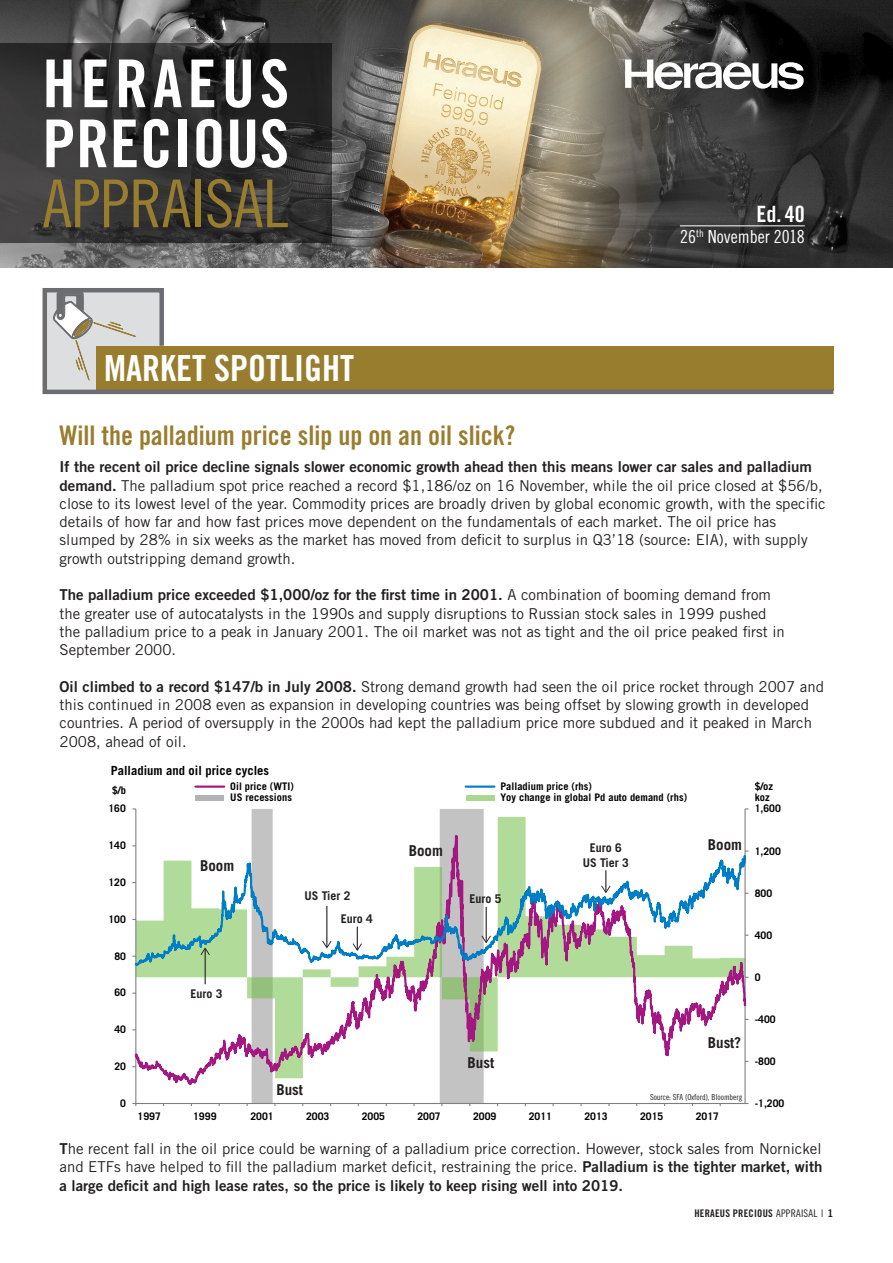
<style>
.page{position:relative;width:893px;height:1263px;background:#fff}
.page>*{position:absolute;margin:0;border:0;box-sizing:border-box;transform-origin:0 0}
.t1{font:66px "Trade Gothic LT Std Cn 18";letter-spacing:-.005em;color:#997d2e}
.t2{font:66px "Trade Gothic LT Std Bd Cn 20";letter-spacing:.01em;color:#fff}
.t3{font:66px "Trade Gothic LT Std Bd Cn 20";letter-spacing:.075em;color:#fff}
.Kapitel_groß{font:36px "Trade Gothic LT Std Bd Cn 20";color:#fff}
.Headline{font:27px "Trade Gothic LT Std Bd Cn 20";color:#997d2e}
.t4{font:22.5px "Trade Gothic LT Std Bd Cn 20";color:#fff}
.t5{font:18px "Trade Gothic LT Std Cn 18";color:#fff}
.Paragraph_Style_2{font:15px/18.3px "Trade Gothic LT Std";color:#231f20}
.t6{font:700 15px "Trade Gothic LT Std";color:#231f20}
.t7{font:700 12.6px "Trade Gothic LT Std";color:#000001}
.t8{font:700 12px/23.4px "Trade Gothic LT Std";color:#231f20}
.t9{font:700 10.5px "Trade Gothic LT Std";color:#000001}
.t10{font:10.5px "Trade Gothic LT Std Bd Cn 20";letter-spacing:.02em;color:#231f20}
.t11{font:8.25px "Trade Gothic LT Std Cn 18";color:#231f20}
.s1{font-family:"Trade Gothic LT Std Bd 2"}
.s2{font-family:"Trade Gothic LT Std Cn 18"}
.s3{font-family:"Trade Gothic LT Std";font-weight:300}
</style>
<div class="page">
<img style="left:0;top:0;width:893px;height:268px">
<svg style="left:625px;top:60px;width:179px;height:29px"></svg>
<svg style="left:0;top:44px;width:332px;height:199px;background:#313030"></svg>
<svg style="left:42px;top:288px;width:792px;height:107px"></svg>
<svg style="left:53px;top:292px;width:83px;height:92px;background:#c4bead"></svg>
<hr style="left:680px;top:225px;width:125px;height:1px;background:#fff">
<svg style="left:132px;top:785px;width:616px;height:321px"></svg>
<p class="t3" style="left:43px;top:44px;width:248px">HERAEUS</p>
<p class="t2" style="left:43px;top:104px;width:248px">PRECIOUS</p>
<p class="t1" style="left:43px;top:164px;width:247px">APPRAISAL</p>
<p class="Kapitel_groß" style="left:104px;top:346px;width:251px">MARKET SPOTLIGHT</p>
<p class="Headline" style="left:60px;top:419px;width:457px">Will the palladium price slip up on an oil slick?</p>
<p class="t4" style="left:757px;top:200px;width:50px">Ed. 40</p>
<p class="t5" style="left:680px;top:226px;width:126px">26<sup>th</sup> November 2018</p>
<p class="Paragraph_Style_2" style="left:60px;top:457px;width:768px"><span class="s1">If the recent oil price decline signals slower economic growth ahead then this means lower car sales and palladium demand.</span> The palladium spot price reached a record $1,186/oz on 16 November, while the oil price closed at $56/b, close to its lowest level of the year. Commodity prices are broadly driven by global economic growth, with the specific details of how far and how fast prices move dependent on the fundamentals of each market. The oil price has slumped by 28% in six weeks as the market has moved from deficit to surplus in Q3’18 (source: EIA), with supply growth outstripping demand growth.</p>
<p class="Paragraph_Style_2" style="left:60px;top:586px;width:727px"><span class="s1">The palladium price exceeded $1,000/oz for the first time in 2001.</span> A combination of booming demand from the greater use of autocatalysts in the 1990s and supply disruptions to Russian stock sales in 1999 pushed the palladium price to a peak in January 2001. The oil market was not as tight and the oil price peaked first in September 2000.</p>
<p class="Paragraph_Style_2" style="left:60px;top:677px;width:766px"><span class="s1">Oil climbed to a record $147/b in July 2008.</span> Strong demand growth had seen the oil price rocket through 2007 and this continued in 2008 even as expansion in developing countries was being offset by slowing growth in developed countries. A period of oversupply in the 2000s had kept the palladium price more subdued and it peaked in March 2008, ahead of oil.</p>
<p class="t7" style="left:111px;top:763px;width:160px">Palladium and oil price cycles</p>
<p class="t9" style="left:230px;top:791px;width:63px">US recessions</p>
<p class="t9" style="left:500px;top:791px;width:188px">Yoy change in global Pd auto demand (rhs)</p>
<p class="t9" style="left:230px;top:780px;width:65px">Oil price (WTI)</p>
<p class="t9" style="left:500px;top:780px;width:93px">Palladium price (rhs)</p>
<p class="t9" style="left:112px;top:784px;width:15px">$/b</p>
<p class="t9" style="left:109px;top:802px;width:19px">160</p>
<p class="t9" style="left:109px;top:839px;width:19px">140</p>
<p class="t9" style="left:109px;top:876px;width:19px">120</p>
<p class="t9" style="left:109px;top:913px;width:19px">100</p>
<p class="t9" style="left:114px;top:949px;width:13px">80</p>
<p class="t9" style="left:114px;top:986px;width:13px">60</p>
<p class="t9" style="left:114px;top:1023px;width:13px">40</p>
<p class="t9" style="left:114px;top:1060px;width:13px">20</p>
<p class="t6" style="left:200px;top:857px;width:36px">Boom</p>
<p class="t8" style="left:190px;top:982px;width:34px">Euro 3</p>
<p class="t6" style="left:409px;top:841px;width:36px">Boom</p>
<p class="t8" style="left:341px;top:883px;width:34px;text-indent:-36px">US Tier 2<br>Euro 4</p>
<p class="t8" style="left:469px;top:887px;width:34px">Euro 5</p>
<p class="t6" style="left:468px;top:1053px;width:28px">Bust</p>
<p class="t8" style="left:583px;top:840px;width:48px;line-height:14.4px;text-align:center">Euro 6<br>US Tier 3</p>
<p class="t6" style="left:708px;top:835px;width:36px">Boom</p>
<p class="t6" style="left:708px;top:1033px;width:35px">Bust?</p>
<p class="t9" style="left:120px;top:1097px;width:7px">0</p>
<p class="t6" style="left:276px;top:1080px;width:28px">Bust</p>
<p class="t11" style="left:650px;top:1092px;width:94px">Source: SFA (Oxford), Bloomberg</p>
<p class="t9" style="left:138px;top:1110px;width:25px">1997</p>
<p class="t9" style="left:193px;top:1110px;width:25px">1999</p>
<p class="t9" style="left:250px;top:1110px;width:25px">2001</p>
<p class="t9" style="left:306px;top:1110px;width:25px">2003</p>
<p class="t9" style="left:362px;top:1110px;width:25px">2005</p>
<p class="t9" style="left:417px;top:1110px;width:25px">2007</p>
<p class="t9" style="left:473px;top:1110px;width:25px">2009</p>
<p class="t9" style="left:529px;top:1110px;width:25px">2011</p>
<p class="t9" style="left:584px;top:1110px;width:25px">2013</p>
<p class="t9" style="left:640px;top:1110px;width:25px">2015</p>
<p class="t9" style="left:696px;top:1110px;width:25px">2017</p>
<p class="t9" style="left:755px;top:780px;width:20px">$/oz</p>
<p class="t9" style="left:755px;top:791px;width:17px">koz</p>
<p class="t9" style="left:755px;top:802px;width:28px">1,600</p>
<p class="t9" style="left:755px;top:844px;width:28px">1,200</p>
<p class="t9" style="left:755px;top:886px;width:19px">800</p>
<p class="t9" style="left:755px;top:928px;width:19px">400</p>
<p class="t9" style="left:755px;top:970px;width:7px">0</p>
<p class="t9" style="left:755px;top:1012px;width:22px">-400</p>
<p class="t9" style="left:755px;top:1054px;width:22px">-800</p>
<p class="t9" style="left:755px;top:1097px;width:31px">-1,200</p>
<p class="Paragraph_Style_2" style="left:60px;top:1139px;width:764px;text-align:justify"><span class="s1">T</span>he recent fall in the oil price could be warning of a palladium price correction. However, stock sales from Nornickel and ETFs have helped to fill the palladium market deficit, restraining the price. <span class="s1">Palladium is the tighter market, with a large deficit and high lease rates, so the price is likely to keep rising well into 2019.</span></p>
<p class="t10" style="left:694px;top:1207px;width:141px">HERAEUS PRECIOUS <span class="s2">APPRAISAL</span> <span class="s3">I</span> <span class="s1">1</span></p>
</div>
